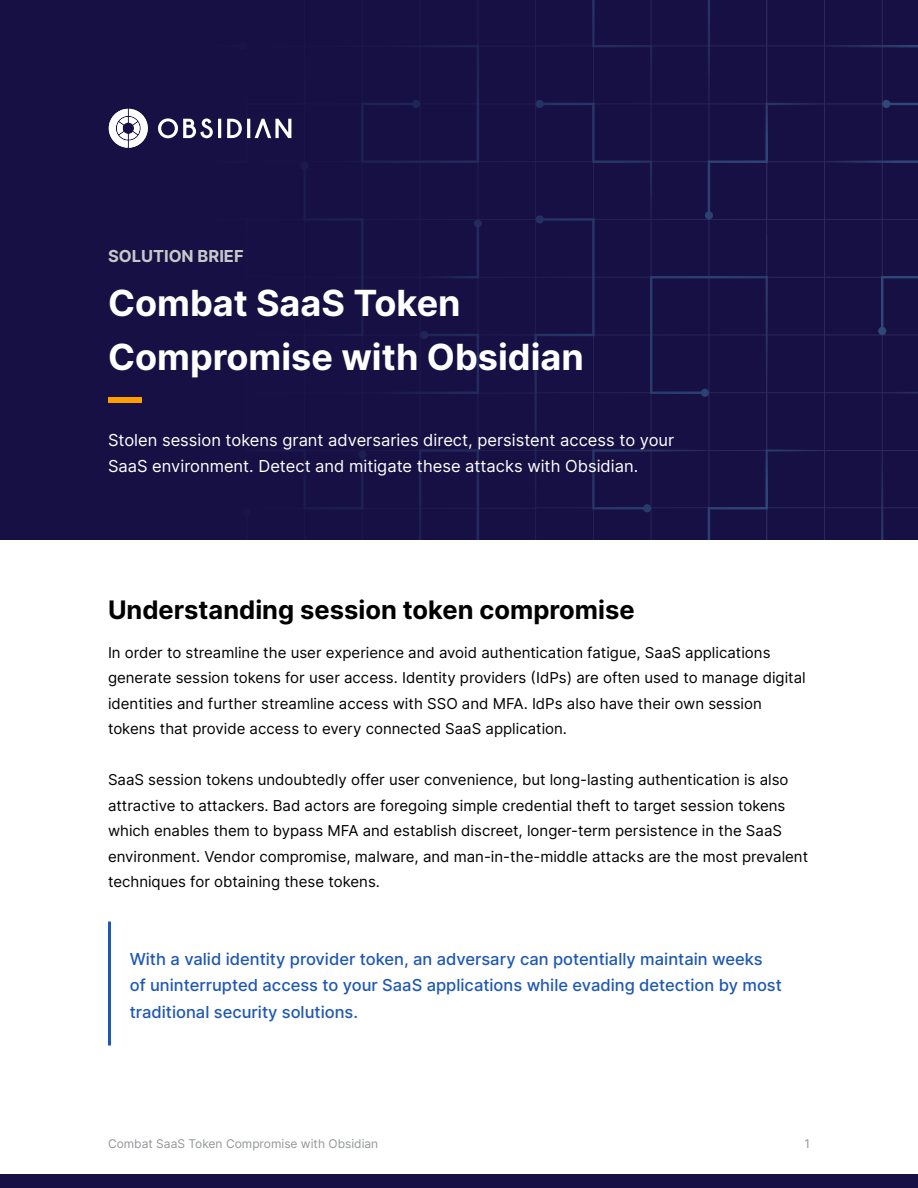
<style>
.page{position:relative;width:918px;height:1188px;background:#fff}
.page>*{position:absolute;margin:0;border:0;box-sizing:border-box;transform-origin:0 0}
.t1{font:700 36px/54px "Inter";color:#fff}
.t2{font:700 25.5px "Inter";color:#000}
.t3{font:500 16.5px/27px "Inter";color:#1e58b2}
.t4{font:16.5px/27px "Inter";color:#fff}
.t5{font:700 16.5px "Inter";color:#c7c8ca}
.t6{font:15px/25.5px "Inter";color:#000}
.t7{font:12px "Inter";color:#939598}
</style>
<div class="page">
<div style="left:0;top:1174px;width:918px;height:14px;background:#171045"></div>
<div style="left:0;top:0;width:918px;height:540px;background:#171045"></div>
<svg style="left:776px;top:0;width:142px;height:540px"></svg>
<svg style="left:108px;top:45px;width:371px;height:495px"></svg>
<svg style="left:117px;top:117px;width:23px;height:23px"></svg>
<hr style="left:108px;top:922px;width:3px;height:124px;background:#1e58b2">
<p class="t5" style="left:108px;top:244px;width:137px">SOLUTION BRIEF</p>
<h1 class="t1" style="left:108px;top:275px;width:477px">Combat SaaS Token<br>Compromise with Obsidian</h1>
<p class="t4" style="left:108px;top:426px;width:568px">Stolen session tokens grant adversaries direct, persistent access to your<br>SaaS environment. Detect and mitigate these attacks with Obsidian.</p>
<h2 class="t2" style="left:108px;top:591px;width:528px">Understanding session token compromise</h2>
<p class="t6" style="left:108px;top:639px;width:699px">In order to streamline the user experience and avoid authentication fatigue, SaaS applications generate session tokens for user access. Identity providers (IdPs) are often used to manage digital identities and further streamline access with SSO and MFA. IdPs also have their own session tokens that provide access to every connected SaaS application.</p>
<p class="t6" style="left:108px;top:767px;width:702px">SaaS session tokens undoubtedly offer user convenience, but long-lasting authentication is also attractive to attackers. Bad actors are foregoing simple credential theft to target session tokens which enables them to bypass MFA and establish discreet, longer-term persistence in the SaaS environment. Vendor compromise, malware, and man-in-the-middle attacks are the most prevalent techniques for obtaining these tokens.</p>
<p class="t3" style="left:130px;top:945px;width:654px">With a valid identity provider token, an adversary can potentially maintain weeks of uninterrupted access to your SaaS applications while evading detection by most traditional security solutions.</p>
<p class="t7" style="left:108px;top:1134px;width:272px">Combat SaaS Token Compromise with Obsidian</p>
<p class="t7" style="left:804px;top:1134px;width:7px">1</p>
</div>
